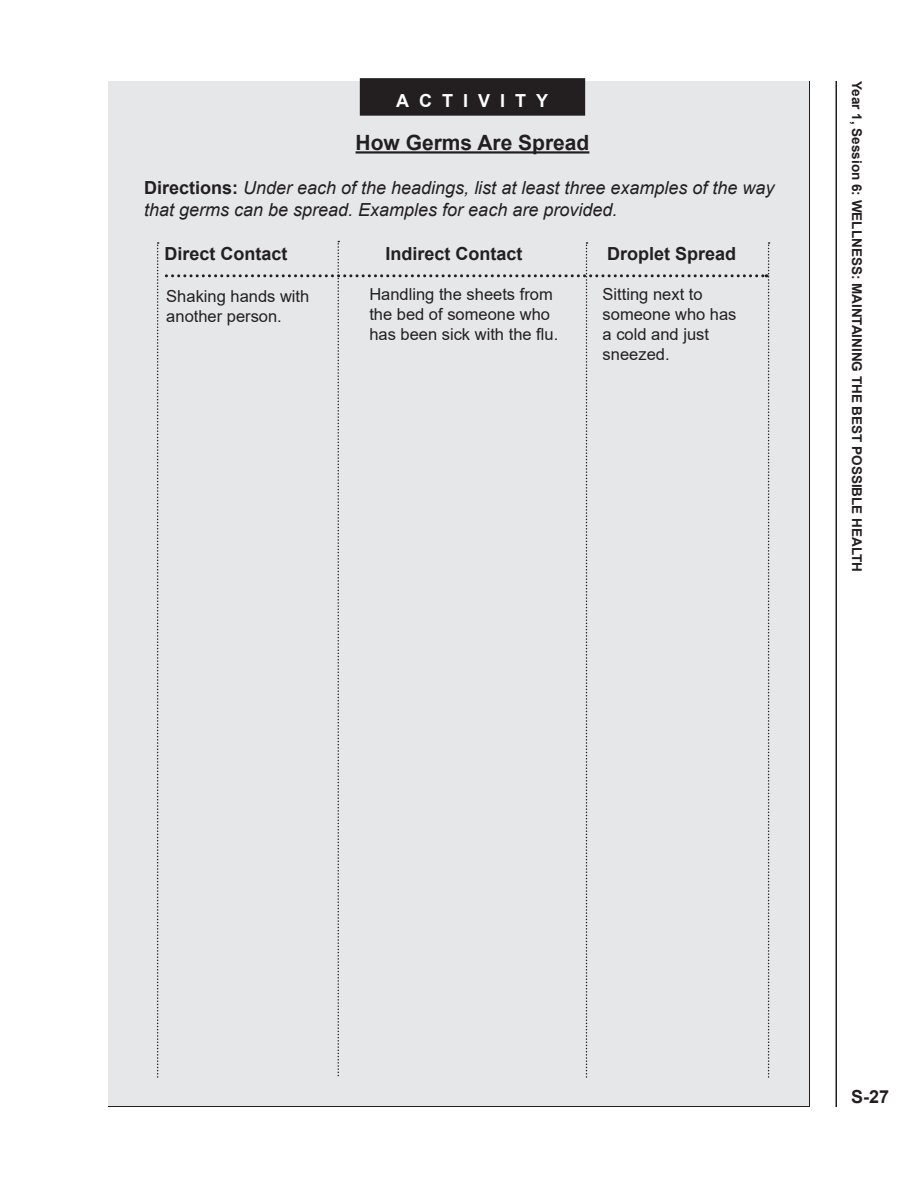
<style>
.page{position:relative;width:918px;height:1188px;background:#fff}
.page>*{position:absolute;margin:0;border:0;box-sizing:border-box;transform-origin:0 0}
.t1{font:700 21px "Arial";color:#231f20}
.t2{font:italic 18px/22.5px "Arial";color:#231f20}
.t3{font:700 18px "Arial";color:#231f20}
.t4{font:700 18px "Arial";letter-spacing:.555em;color:#fff}
.t5{font:16.5px/19.8px "Arial";color:#231f20}
.t6{font:700 13.5px "Arial";color:#231f20}
.s1{color:#231f20}
.s2{font-weight:700;font-style:normal}
</style>
<div class="page">
<hr style="left:836px;top:81px;width:1px;height:1026px;background:#231f20">
<div style="left:109px;top:82px;width:700px;height:1024px;background:#e6e7e9"></div>
<div style="left:360px;top:78px;width:225px;height:38px;background:#231f20"></div>
<hr style="left:356px;top:151px;width:233px;height:3px;background:#231f20">
<svg style="left:157px;top:241px;width:613px;height:837px"></svg>
<p class="t4" style="left:396px;top:88px;width:169px">ACTIVITY<span class="s1">I</span></p>
<p class="t1" style="left:356px;top:128px;width:235px">How Germs Are Spread</p>
<p class="t2" style="left:144px;top:176px;width:632px"><span class="s2">Directions:</span> Under each of the headings, list at least three examples of the way that germs can be spread. Examples for each are provided.</p>
<p class="t3" style="left:164px;top:241px;width:125px">Direct Contact</p>
<p class="t3" style="left:385px;top:241px;width:139px">Indirect Contact</p>
<p class="t3" style="left:607px;top:241px;width:131px">Droplet Spread</p>
<p class="t5" style="left:369px;top:285px;width:190px">Handling the sheets from the bed of someone who has been sick with the flu.</p>
<p class="t5" style="left:166px;top:287px;width:145px">Shaking hands with another person.</p>
<p class="t5" style="left:603px;top:285px;width:135px">Sitting next to someone who has a cold and just sneezed.</p>
<p class="t6" style="left:866px;top:81px;width:492px;rotate:90deg">Year 1, Session 6: WELLNESS: MAINTAINING THE BEST POSSIBLE HEALTH</p>
<p class="t3" style="left:851px;top:1084px;width:40px">S-27</p>
</div>
